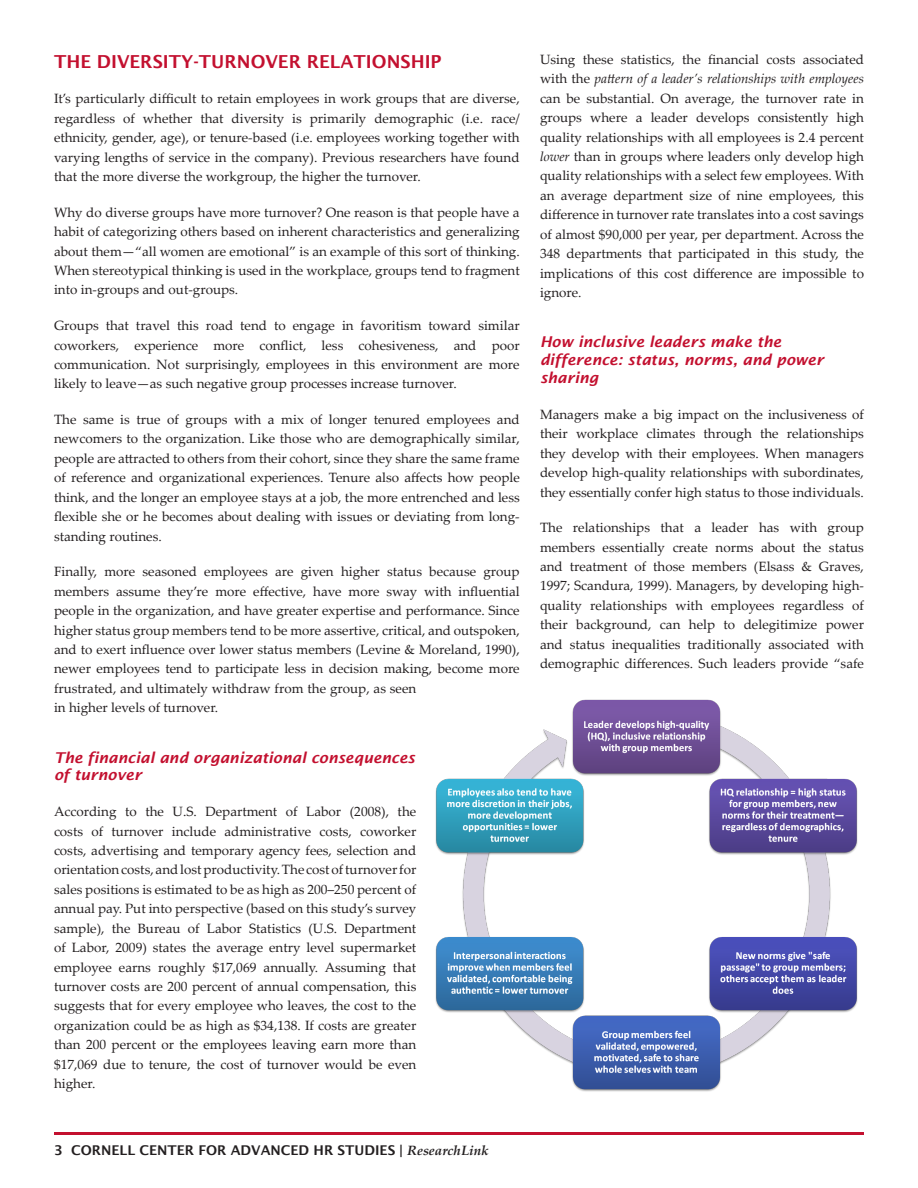
<style>
.page{position:relative;width:918px;height:1188px;background:#fff}
.page>*{position:absolute;margin:0;border:0;box-sizing:border-box;transform-origin:0 0}
.Section_Heading{font:600 18px "Lucida Sans";color:#c3102f}
.Section_SubHead{font:italic 600 15px/18px "Lucida Sans";color:#c3102f}
.t1{font:13.5px/19.5px "Palatino Linotype";color:#231f20;text-align:justify}
.Boilerplate_TItle{font:600 13.5px "Lucida Sans";color:#231f20}
.s1{font-style:italic}
.s2{font-family:"Palatino Linotype";font-weight:700;font-style:italic}
</style>
<div class="page">
<hr style="left:54px;top:1133px;width:810px;height:2px;background:#c3102f">
<img style="left:435px;top:699px;width:423px;height:393px">
<p class="Section_Heading" style="left:54px;top:51px;width:389px">THE DIVERSITY-TURNOVER RELATIONSHIP</p>
<p class="t1" style="left:54px;top:89px;width:467px">It’s particularly difficult to retain employees in work groups that are diverse, regardless of whether that diversity is primarily demographic (i.e. race/ ethnicity, gender, age), or tenure-based (i.e. employees working together with varying lengths of service in the company). Previous researchers have found that the more diverse the workgroup, the higher the turnover.</p>
<p class="t1" style="left:54px;top:202px;width:467px">Why do diverse groups have more turnover? One reason is that people have a habit of categorizing others based on inherent characteristics and generalizing about them—“all women are emotional” is an example of this sort of thinking.<br>When stereotypical thinking is used in the workplace, groups tend to fragment into in-groups and out-groups.</p>
<p class="t1" style="left:54px;top:315px;width:467px">Groups that travel this road tend to engage in favoritism toward similar coworkers, experience more conflict, less cohesiveness, and poor communication. Not surprisingly, employees in this environment are more likely to leave—as such negative group processes increase turnover.</p>
<p class="t1" style="left:54px;top:409px;width:467px">The same is true of groups with a mix of longer tenured employees and newcomers to the organization. Like those who are demographically similar, people are attracted to others from their cohort, since they share the same frame of reference and organizational experiences. Tenure also affects how people think, and the longer an employee stays at a job, the more entrenched and less flexible she or he becomes about dealing with issues or deviating from long&shy;standing routines.</p>
<p class="t1" style="left:54px;top:561px;width:467px;text-align:left">Finally, more seasoned employees are given higher status because group members assume they’re more effective, have more sway with influential people in the organization, and have greater expertise and performance. Since higher status group members tend to be more assertive, critical, and outspoken, and to exert influence over lower status members (Levine &amp; Moreland, 1990), newer employees tend to participate less in decision making, become more frustrated, and ultimately withdraw from the group, as seen<br>in higher levels of turnover.</p>
<p class="Section_SubHead" style="left:54px;top:748px;width:363px">The financial and organizational consequences of turnover</p>
<p class="t1" style="left:54px;top:801px;width:364px">According to the U.S. Department of Labor (2008), the costs of turnover include administrative costs, coworker costs, advertising and temporary agency fees, selection and orientation costs, and lost productivity. The cost of turnover for sales positions is estimated to be as high as 200–250 percent of annual pay. Put into perspective (based on this study’s survey sample), the Bureau of Labor Statistics (U.S. Department of Labor, 2009) states the average entry level supermarket employee earns roughly $17,069 annually. Assuming that turnover costs are 200 percent of annual compensation, this suggests that for every employee who leaves, the cost to the organization could be as high as $34,138. If costs are greater than 200 percent or the employees leaving earn more than $17,069 due to tenure, the cost of turnover would be even higher.</p>
<p class="t1" style="left:540px;top:49px;width:326px">Using these statistics, the financial costs associated with the <span class="s1">pattern of a leader’s relationships with employees </span>can be substantial. On average, the turnover rate in groups where a leader develops consistently high quality relationships with all employees is 2.4 percent <span class="s1">lower</span> than in groups where leaders only develop high quality relationships with a select few employees. With an average department size of nine employees, this difference in turnover rate translates into a cost savings of almost $90,000 per year, per department. Across the 348 departments that participated in this study, the implications of this cost difference are impossible to ignore.</p>
<p class="Section_SubHead" style="left:540px;top:333px;width:285px">How inclusive leaders make the difference: status, norms, and power sharing</p>
<p class="t1" style="left:540px;top:404px;width:326px">Managers make a big impact on the inclusiveness of their workplace climates through the relationships they develop with their employees. When managers develop high-quality relationships with subordinates, they essentially confer high status to those individuals.</p>
<p class="t1" style="left:540px;top:517px;width:326px">The relationships that a leader has with group members essentially create norms about the status and treatment of those members (Elsass &amp; Graves, 1997; Scandura, 1999). Managers, by developing high&shy;quality relationships with employees regardless of their background, can help to delegitimize power and status inequalities traditionally associated with demographic differences. Such leaders provide “safe</p>
<p class="Boilerplate_TItle" style="left:54px;top:1142px;width:436px">3 CORNELL CENTER FOR ADVANCED HR STUDIES | <span class="s2">ResearchLink</span></p>
</div>
